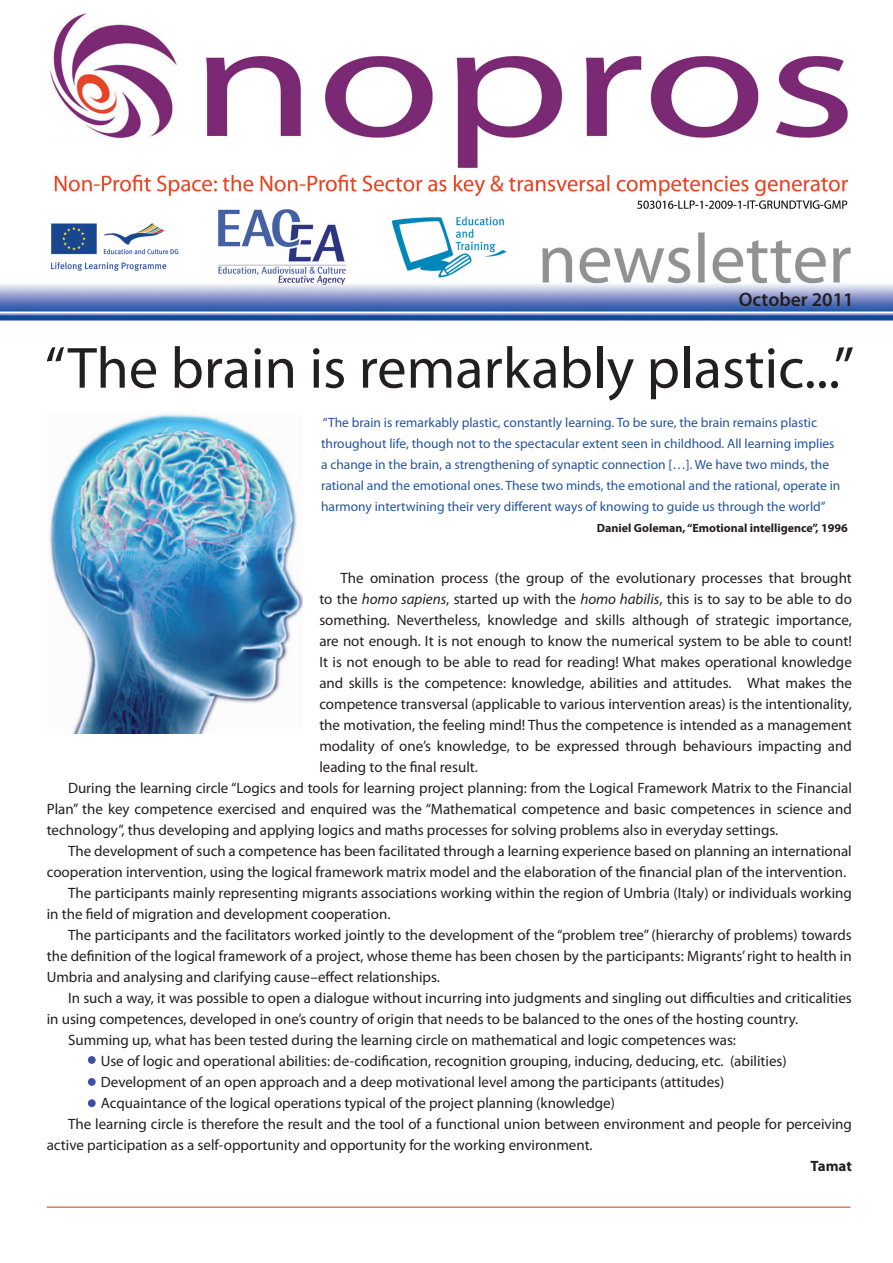
<style>
.page{position:relative;width:893px;height:1263px;background:#fff}
.page>*{position:absolute;margin:0;border:0;box-sizing:border-box;transform-origin:0 0}
.t1{font:58.5px "Myriad Pro";color:#231f20}
.t2{font:600 19.5px "Myriad Pro";color:#231f20}
.t3{font:15px "Myriad Pro";color:#231f20}
.t4{font:700 15px "Myriad Pro";letter-spacing:-.005em;color:#231f20}
.t5{font:13.5px/21px "Myriad Pro";color:#23549c}
.t6{font:700 12px "Myriad Pro";color:#231f20}
.s1{font-style:italic}
</style>
<div class="page">
<hr style="left:47px;top:1206px;width:803px;height:2px;background:#e34624">
<img style="left:0;top:13px;width:893px;height:308px">
<img style="left:49px;top:413px;width:254px;height:321px">
<div style="left:88px;top:1056px;width:8px;height:8px;background:#3952a3;border-radius:50%"></div>
<div style="left:88px;top:1078px;width:8px;height:8px;background:#3952a3;border-radius:50%"></div>
<div style="left:88px;top:1099px;width:8px;height:8px;background:#3952a3;border-radius:50%"></div>
<h2 class="t2" style="left:739px;top:287px;width:116px">October 2011</h2>
<h1 class="t1" style="left:45px;top:332px;width:811px">“The brain is remarkably plastic...”</h1>
<p class="t5" style="left:321px;top:412px;width:521px">“The brain is remarkably plastic, constantly learning. To be sure, the brain remains plastic throughout life, though not to the spectacular extent seen in childhood. All learning implies a change in the brain, a strengthening of synaptic connection […]. We have two minds, the rational and the emotional ones. These two minds, the emotional and the rational, operate in harmony intertwining their very different ways of knowing to guide us through the world”</p>
<p class="t6" style="left:597px;top:520px;width:252px">Daniel Goleman, “Emotional intelligence”, 1996</p>
<p class="t3" style="left:341px;top:568px;width:513px">The omination process (the group of the evolutionary processes that brought</p>
<p class="t3" style="left:319px;top:589px;width:534px">to the <span class="s1">homo sapiens</span>, started up with the <span class="s1">homo habilis</span>, this is to say to be able to do</p>
<p class="t3" style="left:319px;top:610px;width:534px">something. Nevertheless, knowledge and skills although of strategic importance,</p>
<p class="t3" style="left:319px;top:631px;width:534px">are not enough. It is not enough to know the numerical system to be able to count!</p>
<p class="t3" style="left:319px;top:652px;width:534px">It is not enough to be able to read for reading! What makes operational knowledge</p>
<p class="t3" style="left:319px;top:673px;width:534px">and skills is the competence: knowledge, abilities and attitudes. What makes the</p>
<p class="t3" style="left:319px;top:694px;width:534px">competence transversal (applicable to various intervention areas) is the intentionality,</p>
<p class="t3" style="left:319px;top:715px;width:534px">the motivation, the feeling mind! Thus the competence is intended as a management</p>
<p class="t3" style="left:319px;top:736px;width:534px">modality of one’s knowledge, to be expressed through behaviours impacting and</p>
<p class="t3" style="left:319px;top:757px;width:160px">leading to the final result.</p>
<p class="t3" style="left:68px;top:778px;width:785px">During the learning circle “Logics and tools for learning project planning: from the Logical Framework Matrix to the Financial</p>
<p class="t3" style="left:47px;top:799px;width:807px">Plan” the key competence exercised and enquired was the “Mathematical competence and basic competences in science and</p>
<p class="t3" style="left:47px;top:820px;width:733px">technology”, thus developing and applying logics and maths processes for solving problems also in everyday settings.</p>
<p class="t3" style="left:68px;top:841px;width:785px">The development of such a competence has been facilitated through a learning experience based on planning an international</p>
<p class="t3" style="left:47px;top:862px;width:801px">cooperation intervention, using the logical framework matrix model and the elaboration of the financial plan of the intervention.</p>
<p class="t3" style="left:68px;top:883px;width:785px">The participants mainly representing migrants associations working within the region of Umbria (Italy) or individuals working</p>
<p class="t3" style="left:47px;top:904px;width:345px">in the field of migration and development cooperation.</p>
<p class="t3" style="left:68px;top:925px;width:785px">The participants and the facilitators worked jointly to the development of the “problem tree” (hierarchy of problems) towards</p>
<p class="t3" style="left:47px;top:946px;width:806px">the definition of the logical framework of a project, whose theme has been chosen by the participants: Migrants’ right to health in</p>
<p class="t3" style="left:47px;top:967px;width:395px">Umbria and analysing and clarifying cause–effect relationships.</p>
<p class="t3" style="left:68px;top:988px;width:785px">In such a way, it was possible to open a dialogue without incurring into judgments and singling out difficulties and criticalities</p>
<p class="t3" style="left:47px;top:1009px;width:753px">in using competences, developed in one’s country of origin that needs to be balanced to the ones of the hosting country.</p>
<p class="t3" style="left:68px;top:1030px;width:669px">Summing up, what has been tested during the learning circle on mathematical and logic competences was:</p>
<p class="t3" style="left:101px;top:1051px;width:687px">Use of logic and operational abilities: de-codification, recognition grouping, inducing, deducing, etc. (abilities)</p>
<p class="t3" style="left:101px;top:1072px;width:625px">Development of an open approach and a deep motivational level among the participants (attitudes)</p>
<p class="t3" style="left:101px;top:1093px;width:516px">Acquaintance of the logical operations typical of the project planning (knowledge)</p>
<p class="t3" style="left:68px;top:1114px;width:785px">The learning circle is therefore the result and the tool of a functional union between environment and people for perceiving</p>
<p class="t3" style="left:47px;top:1135px;width:547px">active participation as a self-opportunity and opportunity for the working environment.</p>
<p class="t4" style="left:810px;top:1156px;width:43px">Tamat</p>
</div>
